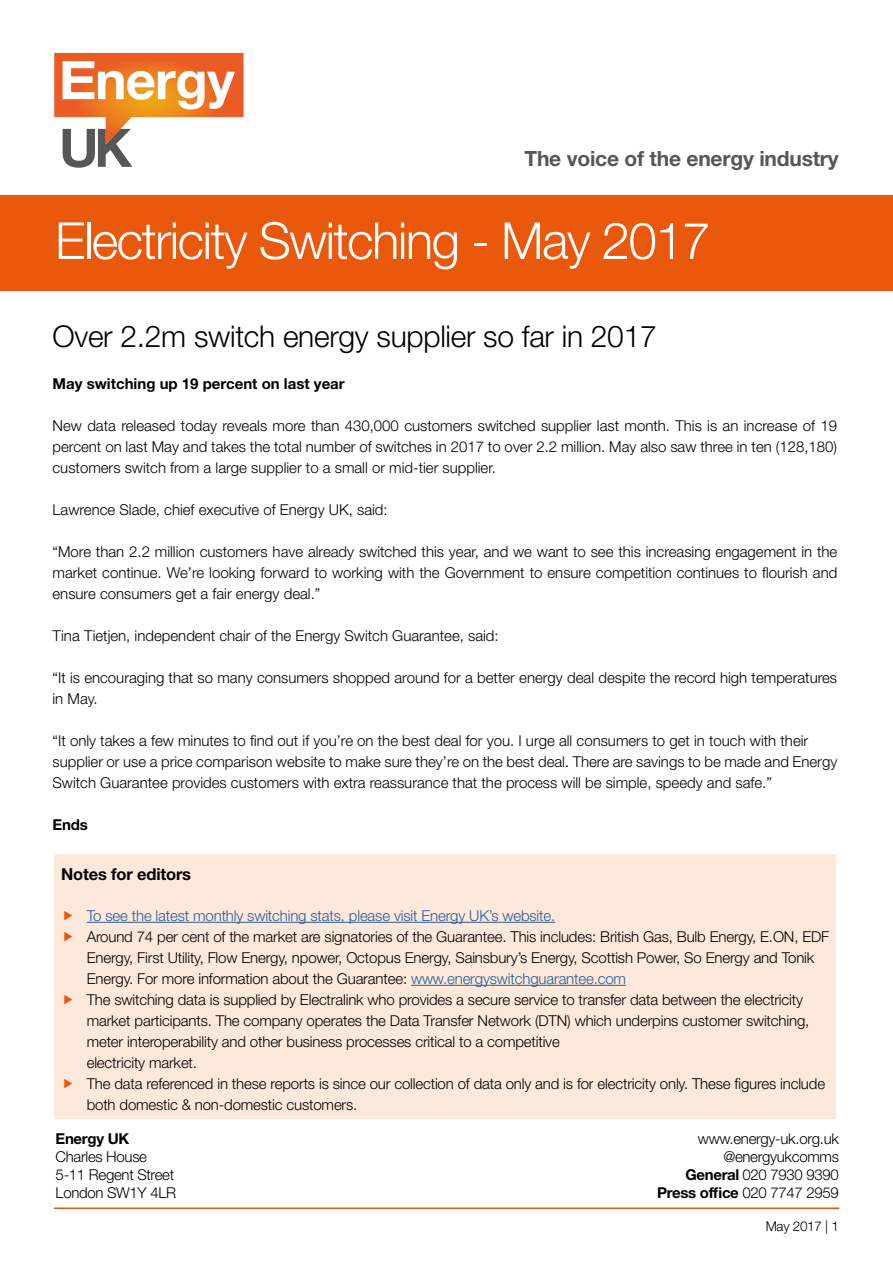
<style>
.page{position:relative;width:893px;height:1263px;background:#fff}
.page>*{position:absolute;margin:0;border:0;box-sizing:border-box;transform-origin:0 0}
.t1{font:300 51px "Helvetica Neue LT Std";letter-spacing:-.03em;color:#fff}
.t2{font:300 30px "Helvetica Neue LT Std";letter-spacing:-.01em;color:#000}
.t3{font:700 21px "Helvetica Neue LT Std";letter-spacing:-.01em;color:#575756}
.t4{font:700 16.5px "Helvetica Neue LT Std";letter-spacing:-.01em;color:#000}
.t5{font:300 15px/21px "Helvetica Neue LT Std";letter-spacing:-.01em;color:#000}
.t6{font:300 15px "Helvetica Neue LT Std";letter-spacing:-.01em;color:#275b9b}
.t7{font:700 15px "Helvetica Neue LT Std";color:#000}
.t8{font:700 15px "Helvetica Neue LT Std";letter-spacing:-.02em;color:#000}
.t9{font:300 13.5px "Helvetica Neue LT Std";letter-spacing:-.02em;color:#000}
.s1{color:#275b9b}
.s2{font-weight:700}
</style>
<div class="page">
<div style="left:0;top:196px;width:893px;height:95px;background:#ea580c"></div>
<div style="left:54px;top:854px;width:782px;height:264px;background:#fde9db"></div>
<hr style="left:87px;top:922px;width:468px;height:1px;background:#275b9b">
<hr style="left:411px;top:985px;width:215px;height:1px;background:#275b9b">
<svg style="left:54px;top:53px;width:190px;height:115px"></svg>
<hr style="left:54px;top:1207px;width:785px;height:2px;background:#ea580c">
<h3 class="t3" style="left:524px;top:146px;width:316px">The voice of the energy industry</h3>
<h1 class="t1" style="left:55px;top:210px;width:657px">Electricity Switching - May 2017</h1>
<h2 class="t2" style="left:53px;top:318px;width:606px">Over 2.2m switch energy supplier so far in 2017</h2>
<p class="t7" style="left:53px;top:375px;width:294px">May switching up 19 percent on last year</p>
<p class="t5" style="left:53px;top:415px;width:786px;text-align:justify">New data released today reveals more than 430,000 customers switched supplier last month. This is an increase of 19 percent on last May and takes the total number of switches in 2017 to over 2.2 million. May also saw three in ten (128,180) customers switch from a large supplier to a small or mid-tier supplier.</p>
<p class="t5" style="left:53px;top:499px;width:337px">Lawrence Slade, chief executive of Energy UK, said:</p>
<p class="t5" style="left:53px;top:541px;width:786px;text-align:justify">“More than 2.2 million customers have already switched this year, and we want to see this increasing engagement in the market continue. We’re looking forward to working with the Government to ensure competition continues to flourish and ensure consumers get a fair energy deal.”</p>
<p class="t5" style="left:53px;top:625px;width:448px">Tina Tietjen, independent chair of the Energy Switch Guarantee, said:</p>
<p class="t5" style="left:53px;top:667px;width:786px">“It is encouraging that so many consumers shopped around for a better energy deal despite the record high temperatures in May.</p>
<p class="t5" style="left:53px;top:730px;width:786px">“It only takes a few minutes to find out if you’re on the best deal for you. I urge all consumers to get in touch with their supplier or use a price comparison website to make sure they’re on the best deal. There are savings to be made and Energy<br>Switch Guarantee provides customers with extra reassurance that the process will be simple, speedy and safe.”</p>
<p class="t7" style="left:53px;top:816px;width:37px">Ends</p>
<p class="t4" style="left:61px;top:864px;width:131px">Notes for editors</p>
<p class="t6" style="left:87px;top:906px;width:470px">To see the latest monthly switching stats, please visit Energy UK’s website.</p>
<p class="t5" style="left:87px;top:926px;width:744px">Around 74 per cent of the market are signatories of the Guarantee. This includes: British Gas, Bulb Energy, E.ON, EDF Energy, First Utility, Flow Energy, npower, Octopus Energy, Sainsbury’s Energy, Scottish Power, So Energy and Tonik Energy. For more information about the Guarantee: <span class="s1">www.energyswitchguarantee.com<br></span>The switching data is supplied by Electralink who provides a secure service to transfer data between the electricity market participants. The company operates the Data Transfer Network (DTN) which underpins customer switching, meter interoperability and other business processes critical to a competitive<br>electricity market.<br>The data referenced in these reports is since our collection of data only and is for electricity only. These figures include both domestic &amp; non-domestic customers.</p>
<p class="t8" style="left:56px;top:1129px;width:75px">Energy UK</p>
<p class="t5" style="left:56px;top:1147px;width:122px;line-height:18px">Charles House<br>5-11 Regent Street<br>London SW1Y 4LR</p>
<p class="t5" style="left:657px;top:1129px;width:183px;line-height:18px;text-align:right">www.energy-uk.org.uk @energyukcomms<br><span class="s2">General</span> 020 7930 9390<br><span class="s2">Press office</span> 020 7747 2959</p>
<p class="t9" style="left:766px;top:1217px;width:75px">May 2017 | 1</p>
</div>
